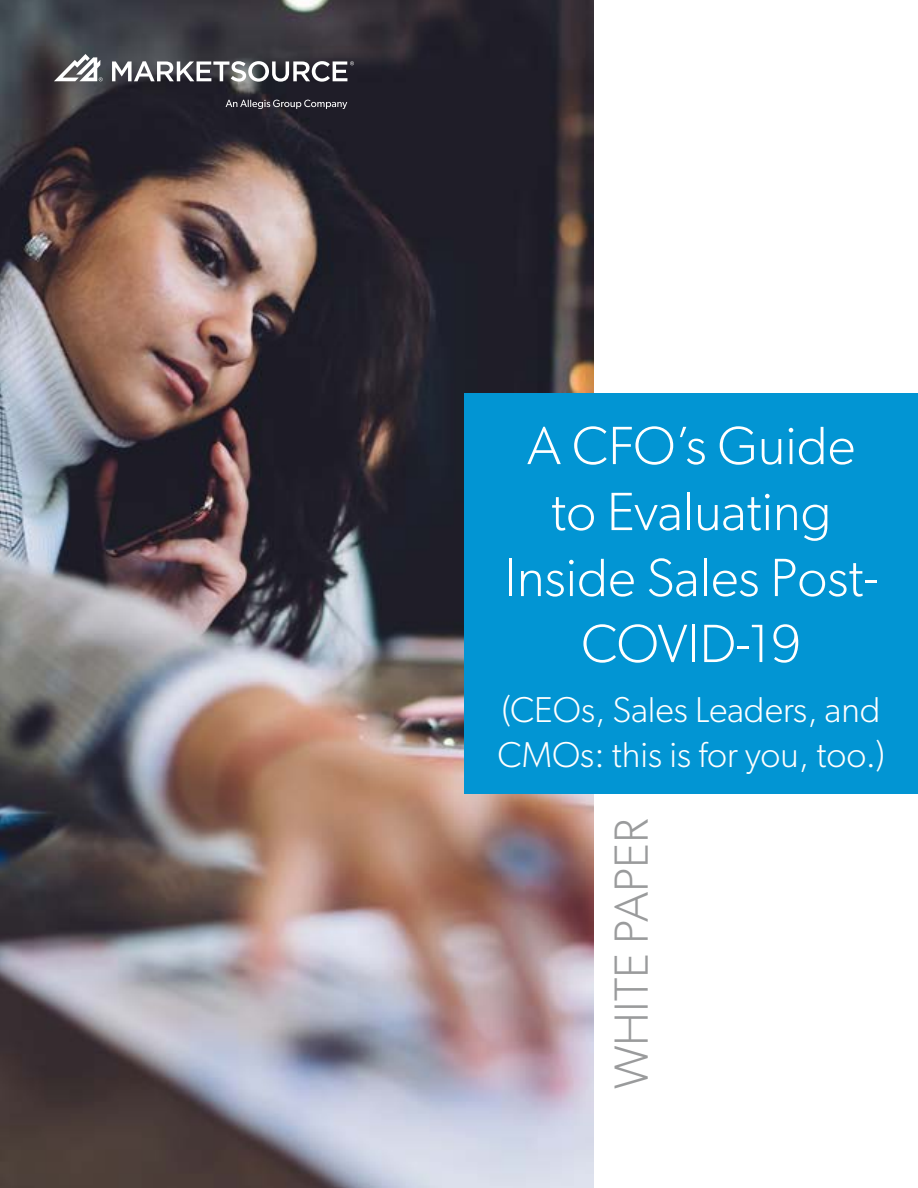
<style>
.page{position:relative;width:918px;height:1188px;background:#fff}
.page>*{position:absolute;margin:0;border:0;box-sizing:border-box;transform-origin:0 0}
.t1{font:300 54px/66px "Gibson";color:#fff;text-align:center}
.t2{font:300 48px "Gibson";color:#9a9b9c}
.t3{font:300 36px/45px "Gibson";color:#fff}
</style>
<div class="page">
<img style="left:0;top:0;width:594px;height:1188px">
<div style="left:464px;top:394px;width:454px;height:400px;background:#0295d3"></div>
<svg style="left:226px;top:100px;width:121px;height:9px"></svg>
<svg style="left:54px;top:54px;width:49px;height:27px"></svg>
<svg style="left:112px;top:61px;width:242px;height:21px"></svg>
<p class="t1" style="left:505px;top:412px;width:374px">A CFO’s Guide to Evaluating<br>Inside Sales Post-<br>COVID-19</p>
<p class="t3" style="left:498px;top:687px;width:389px">(CEOs, Sales Leaders, and<br>CMOs: this is for you, too.)</p>
<p class="t2" style="left:602px;top:1089px;width:272px;rotate:-90deg">WHITE PAPER</p>
</div>
